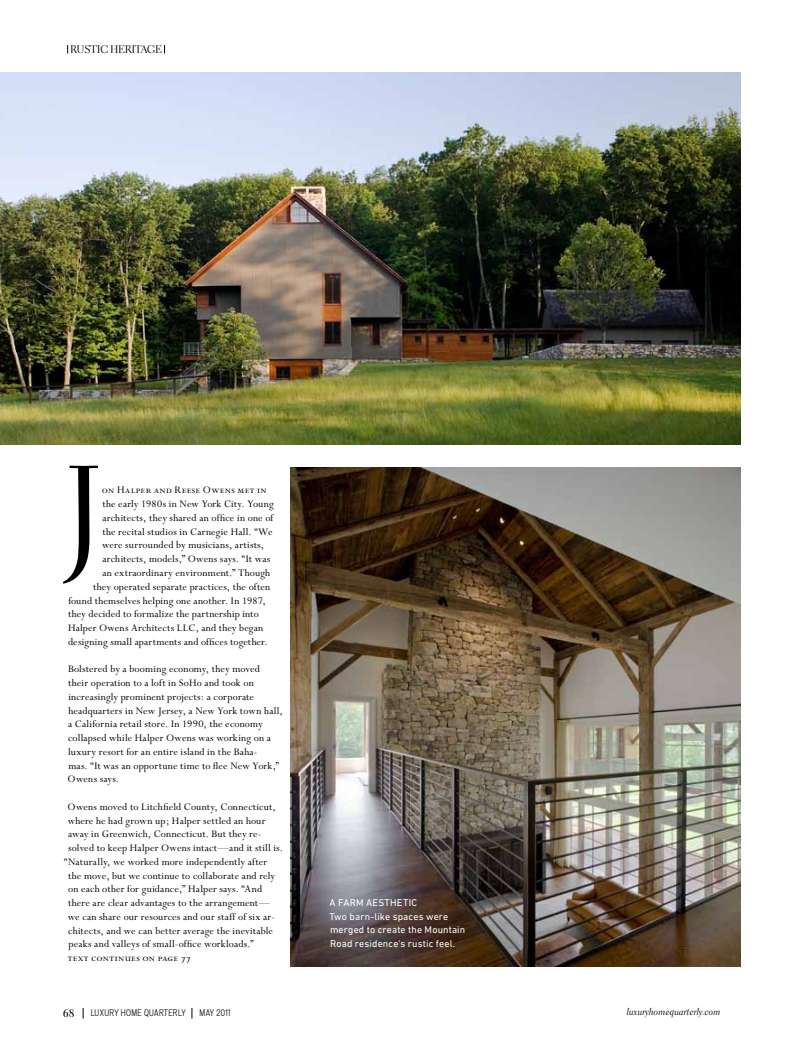
<style>
.page{position:relative;width:810px;height:1064px;background:#fff}
.page>*{position:absolute;margin:0;border:0;box-sizing:border-box;transform-origin:0 0}
.t1{font:130.5px "Electra LH Display";color:#000}
.t2{font:11.25px/13.8px "Perpetua";letter-spacing:.01em;color:#000}
.t3{font:11.25px "Perpetua SC";letter-spacing:.03em;color:#000}
.t4{font:11.25px "Electra LH Display";letter-spacing:.02em;color:#000}
.t5{font:11.25px "Electra LH Bold Display";color:#000}
.t6{font:10px/13.8px "DIN Next LT Pro";letter-spacing:.015em;color:#fff}
.t7{font:10px "Electra LH Cursive Display";letter-spacing:.04em;color:#000}
.t8{font:100 condensed 8.75px "Vonnes";letter-spacing:.04em;color:#000}
</style>
<div class="page">
<img style="left:0;top:72px;width:741px;height:372px">
<img style="left:291px;top:468px;width:450px;height:498px">
<p class="t4" style="left:71px;top:43px;width:93px">RUSTIC HERITAGE</p>
<h1 class="t1" style="left:65px;top:434px;width:38px">J</h1>
<p class="t3" style="left:102px;top:484px;width:166px">on Halper and Reese Owens met in</p>
<p class="t2" style="left:102px;top:497px;width:173px">the early 1980s in New York City. Young</p>
<p class="t2" style="left:102px;top:511px;width:173px">architects, they shared an office in one of</p>
<p class="t2" style="left:102px;top:525px;width:172px">the recital studios in Carnegie Hall. “We</p>
<p class="t2" style="left:102px;top:538px;width:164px">were surrounded by musicians, artists,</p>
<p class="t2" style="left:102px;top:552px;width:169px">architects, models,” Owens says. “It was</p>
<p class="t2" style="left:102px;top:566px;width:169px">an extraordinary environment.” Though</p>
<p class="t2" style="left:93px;top:580px;width:179px">they operated separate practices, the often</p>
<p class="t2" style="left:68px;top:593px;width:199px">found themselves helping one another. In 1987,</p>
<p class="t2" style="left:68px;top:607px;width:192px">they decided to formalize the partnership into</p>
<p class="t2" style="left:68px;top:621px;width:197px">Halper Owens Architects LLC, and they began</p>
<p class="t2" style="left:68px;top:635px;width:201px">designing small apartments and offices together.</p>
<p class="t2" style="left:68px;top:662px;width:217px">Bolstered by a booming economy, they moved<br>their operation to a loft in SoHo and took on increasingly prominent projects: a corporate headquarters in New Jersey, a New York town hall, a California retail store. In 1990, the economy collapsed while Halper Owens was working on a luxury resort for an entire island in the Baha-<br>mas. “It was an opportune time to flee New York,” Owens says.</p>
<p class="t2" style="left:68px;top:800px;width:210px">Owens moved to Litchfield County, Connecticut,</p>
<p class="t2" style="left:68px;top:813px;width:199px">where he had grown up; Halper settled an hour</p>
<p class="t2" style="left:68px;top:827px;width:195px">away in Greenwich, Connecticut. But they re-</p>
<p class="t2" style="left:68px;top:841px;width:216px">solved to keep Halper Owens intact—and it still is.</p>
<p class="t2" style="left:64px;top:855px;width:205px">“Naturally, we worked more independently after</p>
<p class="t2" style="left:68px;top:868px;width:209px">the move, but we continue to collaborate and rely</p>
<p class="t2" style="left:68px;top:882px;width:196px">on each other for guidance,” Halper says. “And</p>
<p class="t2" style="left:68px;top:896px;width:203px">there are clear advantages to the arrangement—</p>
<p class="t2" style="left:68px;top:910px;width:209px">we can share our resources and our staff of six ar-</p>
<p class="t2" style="left:68px;top:923px;width:206px">chitects, and we can better average the inevitable</p>
<p class="t2" style="left:68px;top:937px;width:187px">peaks and valleys of small-office workloads.”</p>
<p class="t3" style="left:68px;top:951px;width:125px">text continues on page 77</p>
<p class="t6" style="left:329px;top:895px;width:137px">A FARM AESTHETIC<br>Two barn-like spaces were merged to create the Mountain<br>Road residence's rustic feel.</p>
<p class="t5" style="left:63px;top:1005px;width:12px">68</p>
<p class="t8" style="left:91px;top:1007px;width:96px">LUXURY HOME QUARTERLY</p>
<p class="t8" style="left:200px;top:1007px;width:32px">MAY 2011</p>
<p class="t7" style="left:627px;top:1005px;width:95px">luxuryhomequarterly.com</p>
</div>
